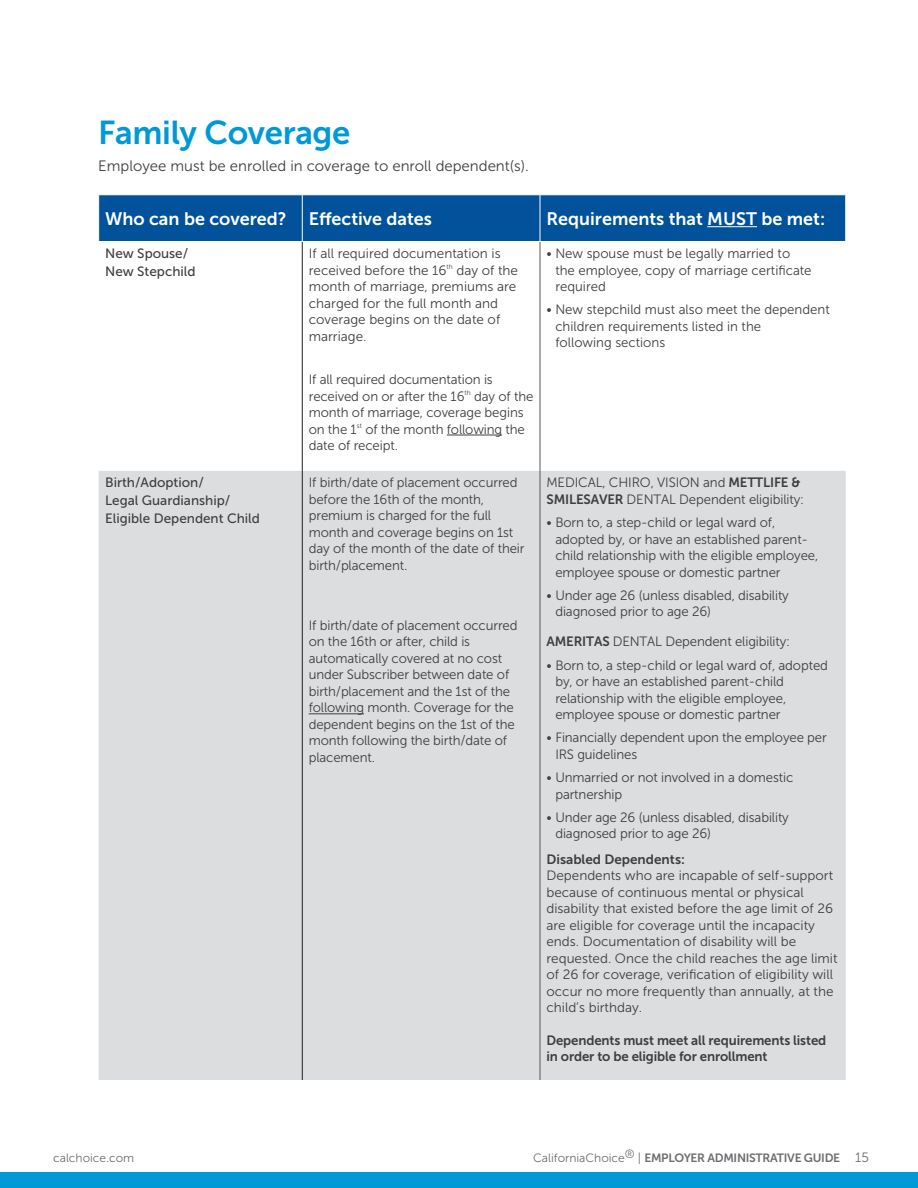
<style>
.page{position:relative;width:918px;height:1188px;background:#fff}
.page>*{position:absolute;margin:0;border:0;box-sizing:border-box;transform-origin:0 0}
.t1{font:33px "Museo Sans 700";letter-spacing:-.01em;color:#0099d8}
.Table_Header{font:18px "Museo Sans 700";color:#fff}
.Body_10_pt{font:15px "Museo Sans 300";color:#3e3e3f}
.SUBHEADERS_CCBlue_70{font:13.5px/16.5px "Museo Sans 300";letter-spacing:-.01em;color:#3e3e3f}
.Body_10_pt-2{font:13.5px/16.5px "Museo Sans 300";color:#3e3e3f}
.Table_Copy{font:13.5px/18px "Museo Sans 500";color:#3e3e3f}
.Body_10_pt-3{font:13.5px/16.5px "Museo Sans 700";letter-spacing:-.01em;color:#3e3e3f}
.t2{font:13.5px "Museo Sans 300";color:#6c6d70}
.t3{font:12px "Museo Sans 700";letter-spacing:-.025em;color:#6c6d70}
.t4{font:12px "Museo Sans 300";color:#6c6d70}
.s1{font-family:"Museo Sans 700"}
.s2{font-family:"Museo Sans 300"}
</style>
<div class="page">
<div style="left:0;top:1173px;width:918px;height:15px;background:#0099d8"></div>
<div style="left:99px;top:195px;width:746px;height:46px;background:#01529b"></div>
<div style="left:99px;top:471px;width:747px;height:609px;background:#dcdddf"></div>
<hr style="left:302px;top:242px;width:1px;height:229px;background:#231f20">
<hr style="left:302px;top:471px;width:1px;height:609px;background:#231f20">
<hr style="left:540px;top:242px;width:1px;height:229px;background:#57585a">
<hr style="left:540px;top:471px;width:1px;height:609px;background:#57585a">
<hr style="left:302px;top:195px;width:1px;height:46px;background:#fff">
<hr style="left:540px;top:195px;width:1px;height:46px;background:#fff">
<hr style="left:707px;top:226px;width:50px;height:1px;background:#fff">
<hr style="left:447px;top:435px;width:55px;height:1px;background:#3e3e3f">
<hr style="left:309px;top:713px;width:55px;height:1px;background:#3e3e3f">
<p class="t1" style="left:98px;top:114px;width:254px">Family Coverage</p>
<p class="Body_10_pt" style="left:98px;top:158px;width:432px">Employee must be enrolled in coverage to enroll dependent(s).</p>
<p class="Table_Header" style="left:105px;top:209px;width:183px">Who can be covered?</p>
<p class="Table_Header" style="left:309px;top:209px;width:125px">Effective dates</p>
<p class="Table_Header" style="left:546px;top:209px;width:280px">Requirements that MUST be met:</p>
<p class="Table_Copy" style="left:105px;top:245px;width:92px">New Spouse/<br>New Stepchild</p>
<p class="SUBHEADERS_CCBlue_70" style="left:309px;top:245px;width:211px">If all required documentation is received before the 16<sup>th</sup> day of the month of marriage, premiums are charged for the full month and coverage begins on the date of marriage.</p>
<p class="SUBHEADERS_CCBlue_70" style="left:309px;top:371px;width:226px">If all required documentation is received on or after the 16<sup>th</sup> day of the month of marriage, coverage begins on the 1<sup>st</sup> of the month following the date of receipt.</p>
<p class="SUBHEADERS_CCBlue_70" style="left:555px;top:245px;width:258px;text-indent:-9px">• New spouse must be legally married to the employee, copy of marriage certificate required</p>
<p class="SUBHEADERS_CCBlue_70" style="left:555px;top:302px;width:276px;text-indent:-9px">• New stepchild must also meet the dependent children requirements listed in the<br>following sections</p>
<p class="Table_Copy" style="left:105px;top:474px;width:100px">Birth/Adoption/</p>
<p class="Table_Copy" style="left:105px;top:492px;width:156px">Legal Guardianship/<br>Eligible Dependent Child</p>
<p class="SUBHEADERS_CCBlue_70" style="left:309px;top:475px;width:217px">If birth/date of placement occurred before the 16th of the month, premium is charged for the full month and coverage begins on 1st day of the month of the date of their birth/placement.</p>
<p class="SUBHEADERS_CCBlue_70" style="left:309px;top:617px;width:210px">If birth/date of placement occurred on the 16th or after, child is automatically covered at no cost under Subscriber between date of birth/placement and the 1st of the following month. Coverage for the dependent begins on the 1st of the month following the birth/date of placement.</p>
<p class="SUBHEADERS_CCBlue_70" style="left:546px;top:475px;width:259px">MEDICAL, CHIRO, VISION and <span class="s1">METTLIFE &amp;<br>SMILESAVER</span> DENTAL Dependent eligibility:</p>
<p class="SUBHEADERS_CCBlue_70" style="left:555px;top:514px;width:264px;text-indent:-9px">• Born to, a step-child or legal ward of, adopted by, or have an established parent&shy;child relationship with the eligible employee, employee spouse or domestic partner</p>
<p class="SUBHEADERS_CCBlue_70" style="left:555px;top:587px;width:235px;text-indent:-9px">• Under age 26 (unless disabled, disability diagnosed prior to age 26)</p>
<p class="SUBHEADERS_CCBlue_70" style="left:546px;top:634px;width:245px"><span class="s1">AMERITAS</span> DENTAL Dependent eligibility:</p>
<p class="SUBHEADERS_CCBlue_70" style="left:555px;top:657px;width:274px;text-indent:-9px">• Born to, a step-child or legal ward of, adopted by, or have an established parent-child relationship with the eligible employee, employee spouse or domestic partner</p>
<p class="SUBHEADERS_CCBlue_70" style="left:555px;top:730px;width:273px;text-indent:-9px">• Financially dependent upon the employee per<br>IRS guidelines</p>
<p class="SUBHEADERS_CCBlue_70" style="left:555px;top:769px;width:240px;text-indent:-9px">• Unmarried or not involved in a domestic partnership</p>
<p class="SUBHEADERS_CCBlue_70" style="left:555px;top:809px;width:235px;text-indent:-9px">• Under age 26 (unless disabled, disability diagnosed prior to age 26)</p>
<p class="Body_10_pt-2" style="left:546px;top:851px;width:293px"><span class="s1">Disabled Dependents:<br></span>Dependents who are incapable of self-support because of continuous mental or physical disability that existed before the age limit of 26 are eligible for coverage until the incapacity ends. Documentation of disability will be requested. Once the child reaches the age limit of 26 for coverage, verification of eligibility will occur no more frequently than annually, at the child’s birthday.</p>
<p class="Body_10_pt-3" style="left:546px;top:1032px;width:281px">Dependents must meet all requirements listed in order to be eligible for enrollment</p>
<p class="t4" style="left:53px;top:1152px;width:82px">calchoice.com</p>
<p class="t3" style="left:533px;top:1151px;width:308px"><span class="s2">CaliforniaChoice</span><sup>®</sup> <span class="s2">|</span> EMPLOYER ADMINISTRATIVE GUIDE</p>
<p class="t2" style="left:855px;top:1150px;width:15px">15</p>
</div>
